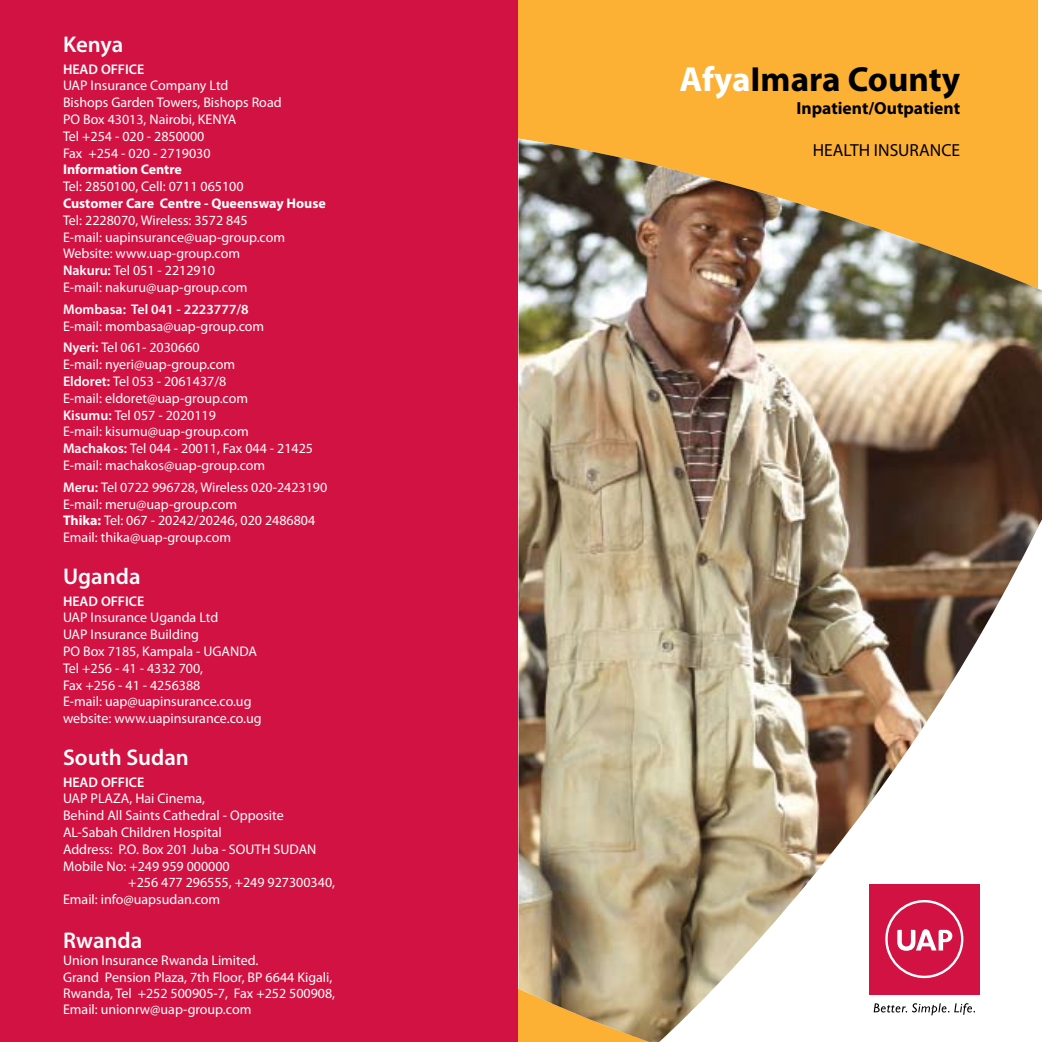
<style>
.page{position:relative;width:1042px;height:1042px;background:#fff}
.page>*{position:absolute;margin:0;border:0;box-sizing:border-box;transform-origin:0 0}
.t1{font:700 35px "Myriad Pro";color:#000}
.t2{font:600 22.75px "Myriad Pro";color:#fff}
.t3{font:700 17.5px "Myriad Pro";color:#000}
.t4{font:17.5px "Myriad Pro";color:#000}
.t5{font:14px/16.8px "Myriad Pro";color:#fff}
.t6{font:600 14px "Myriad Pro";color:#fff}
.t7{font:700 14px "Myriad Pro";color:#fff}
.s1{font-weight:600}
.s2{font-weight:700}
.s3{color:#fff}
</style>
<div class="page">
<div style="left:0;top:0;width:523px;height:1042px;background:#d21242"></div>
<div style="left:518px;top:0;width:520px;height:1042px;background:#fcb034"></div>
<img style="left:518px;top:139px;width:524px;height:903px">
<div style="left:869px;top:884px;width:110px;height:110px;background:#d21242"></div>
<svg style="left:859px;top:831px;width:127px;height:155px"></svg>
<svg style="left:873px;top:1003px;width:102px;height:13px"></svg>
<h2 class="t2" style="left:63px;top:29px;width:62px">Kenya</h2>
<p class="t6" style="left:63px;top:60px;width:83px">HEAD OFFICE</p>
<p class="t5" style="left:63px;top:77px;width:220px">UAP Insurance Company Ltd<br>Bishops Garden Towers, Bishops Road<br>PO Box 43013, Nairobi, KENYA<br>Tel +254 - 020 - 2850000<br>Fax +254 - 020 - 2719030</p>
<p class="t7" style="left:63px;top:161px;width:120px">Information Centre</p>
<p class="t5" style="left:63px;top:178px;width:182px">Tel: 2850100, Cell: 0711 065100</p>
<p class="t7" style="left:63px;top:194px;width:264px">Customer Care Centre - Queensway House</p>
<p class="t5" style="left:63px;top:211px;width:224px">Tel: 2228070, Wireless: 3572 845<br>E-mail: uapinsurance@uap-group.com<br>Website: www.uap-group.com<br><span class="s1">Nakuru:</span> Tel 051 - 2212910<br>E-mail: nakuru@uap-group.com</p>
<p class="t6" style="left:63px;top:300px;width:187px">Mombasa: Tel 041 - 2223777/8</p>
<p class="t5" style="left:63px;top:315px;width:203px;line-height:21.7px">E-mail: mombasa@uap-group.com<br><span class="s1">Nyeri:</span> Tel 061- 2030660</p>
<p class="t5" style="left:63px;top:356px;width:251px">E-mail: nyeri@uap-group.com<br><span class="s1">Eldoret:</span> Tel 053 - 2061437/8<br>E-mail: eldoret@uap-group.com<br><span class="s1">Kisumu:</span> Tel 057 - 2020119<br>E-mail: kisumu@uap-group.com<br><span class="s1">Machakos:</span> Tel 044 - 20011, Fax 044 - 21425<br>E-mail: machakos@uap-group.com</p>
<p class="t5" style="left:63px;top:478px;width:266px"><span class="s1">Meru:</span> Tel 0722 996728, Wireless 020-2423190<br>E-mail: meru@uap-group.com<br><span class="s2">Thika:</span> Tel: 067 - 20242/20246, 020 2486804<br>Email: thika@uap-group.com</p>
<h2 class="t2" style="left:63px;top:561px;width:79px">Uganda</h2>
<p class="t6" style="left:63px;top:592px;width:83px">HEAD OFFICE</p>
<p class="t5" style="left:63px;top:609px;width:200px">UAP Insurance Uganda Ltd<br>UAP Insurance Building<br>PO Box 7185, Kampala - UGANDA<br>Tel +256 - 41 - 4332 700,<br>Fax +256 - 41 - 4256388<br>E-mail: uap@uapinsurance.co.ug website: www.uapinsurance.co.ug</p>
<h2 class="t2" style="left:63px;top:742px;width:127px">South Sudan</h2>
<p class="t6" style="left:63px;top:773px;width:83px">HEAD OFFICE</p>
<p class="t5" style="left:63px;top:790px;width:143px">UAP PLAZA, Hai Cinema,</p>
<p class="t5" style="left:63px;top:807px;width:222px">Behind All Saints Cathedral - Opposite</p>
<p class="t5" style="left:63px;top:823px;width:160px">AL-Sabah Children Hospital</p>
<p class="t5" style="left:63px;top:840px;width:255px">Address: P.O. Box 201 Juba - SOUTH SUDAN</p>
<p class="t5" style="left:63px;top:857px;width:168px">Mobile No: +249 959 000000</p>
<p class="t5" style="left:128px;top:874px;width:208px">+256 477 296555, +249 927300340,</p>
<p class="t5" style="left:63px;top:891px;width:159px">Email: info@uapsudan.com</p>
<h2 class="t2" style="left:63px;top:926px;width:81px">Rwanda</h2>
<p class="t5" style="left:63px;top:952px;width:274px;line-height:16.3px">Union Insurance Rwanda Limited.<br>Grand Pension Plaza, 7th Floor, BP 6644 Kigali, Rwanda, Tel +252 500905-7, Fax +252 500908, Email: unionrw@uap-group.com</p>
<h1 class="t1" style="left:679px;top:57px;width:282px"><span class="s3">Afya</span>Imara County</h1>
<p class="t3" style="left:796px;top:97px;width:165px">Inpatient/Outpatient</p>
<p class="t4" style="left:812px;top:139px;width:149px">HEALTH INSURANCE</p>
</div>
